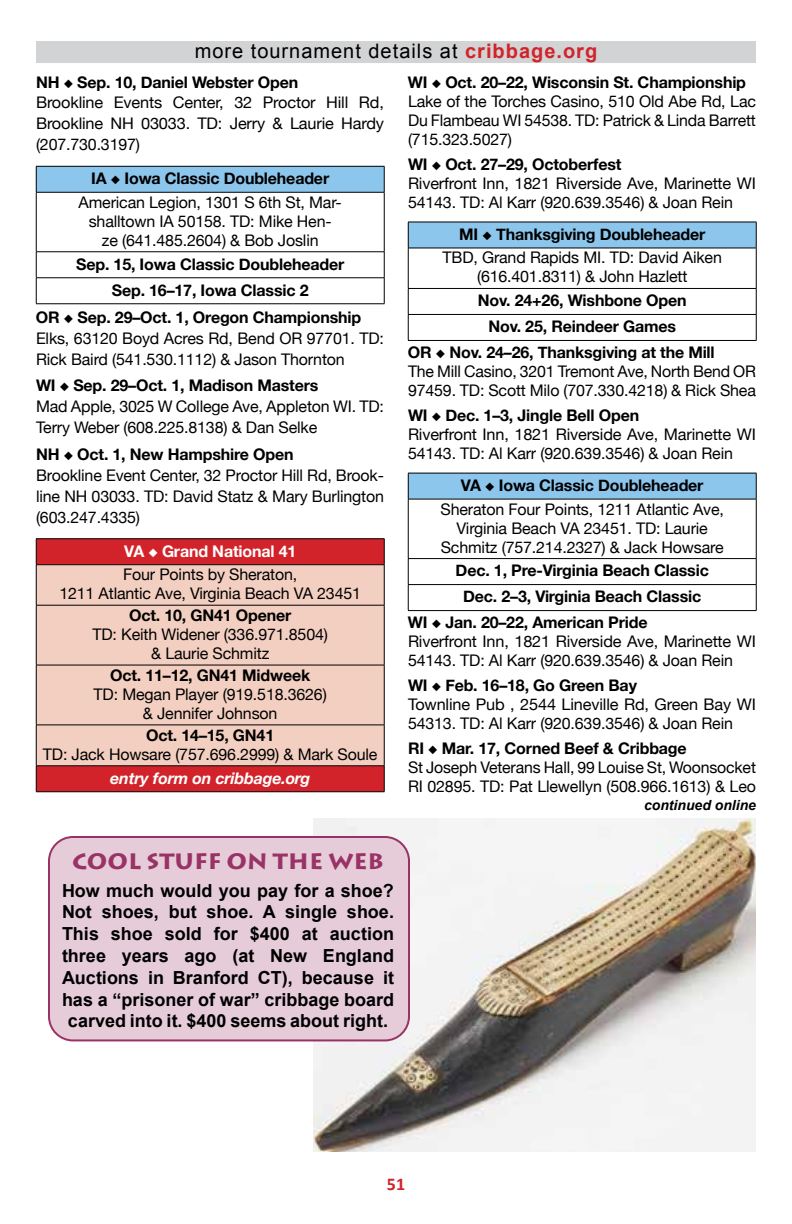
<style>
.page{position:relative;width:792px;height:1224px;background:#fff}
.page>*{position:absolute;margin:0;border:0;box-sizing:border-box;transform-origin:0 0}
.t1{font:700 26px "Lithos Pro";color:#936}
.t2{font:20px "Arial";letter-spacing:.05em;color:#000}
.t3{font:700 18px/21.8px "Arial";color:#000;text-align:center}
.t4{font:700 18px "Calibri";color:#d2232a}
.t5{font:16px/19px "Helvetica Neue";letter-spacing:-.01em;color:#000}
.t6{font:700 16px "Helvetica Neue";letter-spacing:-.01em;color:#000}
.t7{font:italic 700 16px "Helvetica Neue";letter-spacing:-.01em;color:#fff}
.t8{font:italic 700 14px "Arial";color:#000}
.s1{font-weight:700;color:#d2232a}
.s2{font-weight:700}
.s3{font-weight:700;color:#fff}
.s4{color:#fff}
</style>
<div class="page">
<div style="left:36px;top:41px;width:720px;height:22px;background:#d1d3d4"></div>
<div style="left:36px;top:166px;width:348px;height:26px;background:#8cc6ec"></div>
<hr style="left:36px;top:166px;width:348px;height:1px;background:#000">
<svg style="left:36px;top:167px;width:1px;height:25px"></svg>
<svg style="left:384px;top:167px;width:1px;height:25px"></svg>
<hr style="left:36px;top:192px;width:348px;height:1px;background:#000">
<hr style="left:36px;top:193px;width:1px;height:59px;background:#000">
<hr style="left:384px;top:193px;width:1px;height:59px;background:#000">
<hr style="left:36px;top:251px;width:348px;height:1px;background:#000">
<hr style="left:36px;top:277px;width:348px;height:1px;background:#000">
<svg style="left:36px;top:252px;width:1px;height:51px"></svg>
<svg style="left:384px;top:252px;width:1px;height:52px"></svg>
<hr style="left:36px;top:303px;width:348px;height:1px;background:#000">
<div style="left:37px;top:539px;width:347px;height:252px;background:#d2232a"></div>
<div style="left:37px;top:565px;width:347px;height:200px;background:#f3cfc1"></div>
<hr style="left:36px;top:538px;width:348px;height:1px;background:#000">
<svg style="left:36px;top:539px;width:1px;height:25px"></svg>
<svg style="left:384px;top:539px;width:1px;height:25px"></svg>
<hr style="left:36px;top:564px;width:348px;height:1px;background:#000">
<hr style="left:36px;top:565px;width:1px;height:40px;background:#000">
<hr style="left:384px;top:565px;width:1px;height:40px;background:#000">
<hr style="left:36px;top:605px;width:348px;height:1px;background:#000">
<hr style="left:36px;top:605px;width:1px;height:60px;background:#000">
<hr style="left:384px;top:605px;width:1px;height:60px;background:#000">
<hr style="left:36px;top:665px;width:348px;height:1px;background:#000">
<hr style="left:36px;top:665px;width:1px;height:60px;background:#000">
<hr style="left:384px;top:665px;width:1px;height:60px;background:#000">
<hr style="left:36px;top:725px;width:348px;height:1px;background:#000">
<hr style="left:36px;top:725px;width:1px;height:41px;background:#000">
<hr style="left:384px;top:725px;width:1px;height:41px;background:#000">
<hr style="left:36px;top:765px;width:348px;height:1px;background:#000">
<svg style="left:36px;top:766px;width:1px;height:25px"></svg>
<svg style="left:384px;top:766px;width:1px;height:26px"></svg>
<hr style="left:36px;top:791px;width:348px;height:1px;background:#000">
<div style="left:408px;top:222px;width:348px;height:26px;background:#8cc6ec"></div>
<hr style="left:408px;top:222px;width:348px;height:1px;background:#000">
<svg style="left:408px;top:222px;width:1px;height:26px"></svg>
<svg style="left:756px;top:222px;width:1px;height:26px"></svg>
<hr style="left:408px;top:248px;width:348px;height:1px;background:#000">
<hr style="left:408px;top:248px;width:1px;height:40px;background:#000">
<hr style="left:756px;top:248px;width:1px;height:40px;background:#000">
<hr style="left:408px;top:288px;width:348px;height:1px;background:#000">
<hr style="left:408px;top:314px;width:348px;height:1px;background:#000">
<svg style="left:408px;top:289px;width:1px;height:51px"></svg>
<svg style="left:756px;top:289px;width:1px;height:51px"></svg>
<hr style="left:408px;top:340px;width:348px;height:1px;background:#000">
<div style="left:408px;top:473px;width:348px;height:26px;background:#8cc6ec"></div>
<hr style="left:408px;top:473px;width:348px;height:1px;background:#000">
<svg style="left:408px;top:473px;width:1px;height:26px"></svg>
<svg style="left:756px;top:473px;width:1px;height:26px"></svg>
<hr style="left:408px;top:499px;width:348px;height:1px;background:#000">
<hr style="left:408px;top:499px;width:1px;height:59px;background:#000">
<hr style="left:756px;top:499px;width:1px;height:59px;background:#000">
<hr style="left:408px;top:558px;width:348px;height:1px;background:#000">
<hr style="left:408px;top:584px;width:348px;height:1px;background:#000">
<svg style="left:408px;top:559px;width:1px;height:51px"></svg>
<svg style="left:756px;top:559px;width:1px;height:51px"></svg>
<hr style="left:408px;top:610px;width:348px;height:1px;background:#000">
<img style="left:314px;top:818px;width:442px;height:334px">
<div style="left:49px;top:837px;width:360px;height:203px;background:#e6ccd9;border-radius:24px"></div>
<div style="left:48px;top:836px;width:362px;height:205px;border:2px solid #936;border-radius:24px"></div>
<p class="t2" style="left:195px;top:38px;width:404px">more tournament details at <span class="s1">cribbage.org</span></p>
<p class="t5" style="left:36px;top:72px;width:350px;line-height:20.8px"><span class="s2">NH</span> ◆ <span class="s2">Sep. 10, Daniel Webster Open<br></span>Brookline Events Center, 32 Proctor Hill Rd, Brookline NH 03033. TD: Jerry &amp; Laurie Hardy (207.730.3197)</p>
<p class="t5" style="left:79px;top:168px;width:265px;line-height:23.6px;text-align:center"><span class="s2">IA</span> ◆ <span class="s2">Iowa Classic Doubleheader<br></span>American Legion, 1301 S 6th St, Mar-</p>
<p class="t5" style="left:89px;top:212px;width:244px;text-align:center">shalltown IA 50158. TD: Mike Hen&shy;ze (641.485.2604) &amp; Bob Joslin</p>
<p class="t6" style="left:76px;top:251px;width:270px">Sep. 15, Iowa Classic Doubleheader</p>
<p class="t6" style="left:112px;top:277px;width:198px">Sep. 16–17, Iowa Classic 2</p>
<p class="t6" style="left:36px;top:305px;width:327px">OR ◆ Sep. 29–Oct. 1, Oregon Championship</p>
<p class="t5" style="left:36px;top:329px;width:350px;line-height:20.8px">Elks, 63120 Boyd Acres Rd, Bend OR 97701. TD:<br>Rick Baird (541.530.1112) &amp; Jason Thornton</p>
<p class="t5" style="left:36px;top:376px;width:350px;line-height:20.8px"><span class="s2">WI</span> ◆ <span class="s2">Sep. 29–Oct. 1, Madison Masters<br></span>Mad Apple, 3025 W College Ave, Appleton WI. TD:<br>Terry Weber (608.225.8138) &amp; Dan Selke</p>
<p class="t5" style="left:36px;top:445px;width:350px;line-height:20.8px"><span class="s2">NH</span> ◆ <span class="s2">Oct. 1, New Hampshire Open<br></span>Brookline Event Center, 32 Proctor Hill Rd, Brook&shy;line NH 03033. TD: David Statz &amp; Mary Burlington (603.247.4335)</p>
<p class="t5" style="left:123px;top:540px;width:176px;line-height:23.6px"><span class="s3">VA</span> <span class="s4">◆</span> <span class="s3">Grand National 41<br></span>Four Points by Sheraton,</p>
<p class="t5" style="left:59px;top:585px;width:303px">1211 Atlantic Ave, Virginia Beach VA 23451</p>
<p class="t6" style="left:129px;top:603px;width:164px">Oct. 10, GN41 Opener</p>
<p class="t5" style="left:93px;top:626px;width:237px;text-align:center">TD: Keith Widener (336.971.8504) &amp; Laurie Schmitz</p>
<p class="t6" style="left:110px;top:663px;width:202px">Oct. 11–12, GN41 Midweek</p>
<p class="t5" style="left:94px;top:686px;width:235px;text-align:center">TD: Megan Player (919.518.3626) &amp; Jennifer Johnson</p>
<p class="t6" style="left:146px;top:722px;width:130px">Oct. 14–15, GN41</p>
<p class="t5" style="left:43px;top:745px;width:336px">TD: Jack Howsare (757.696.2999) &amp; Mark Soule</p>
<p class="t7" style="left:110px;top:765px;width:202px">entry form on cribbage.org</p>
<p class="t5" style="left:408px;top:73px;width:350px"><span class="s2">WI</span> ◆ <span class="s2">Oct. 20–22, Wisconsin St. Championship </span>Lake of the Torches Casino, 510 Old Abe Rd, Lac Du Flambeau WI 54538. TD: Patrick &amp; Linda Barrett (715.323.5027)</p>
<p class="t5" style="left:408px;top:155px;width:350px"><span class="s2">WI</span> ◆ <span class="s2">Oct. 27–29, Octoberfest<br></span>Riverfront Inn, 1821 Riverside Ave, Marinette WI<br>54143. TD: Al Karr (920.639.3546) &amp; Joan Rein</p>
<p class="t5" style="left:443px;top:223px;width:281px;line-height:23.6px;text-align:center"><span class="s2">MI</span> ◆ <span class="s2">Thanksgiving Doubleheader<br></span>TBD, Grand Rapids MI. TD: David Aiken</p>
<p class="t5" style="left:477px;top:268px;width:212px">(616.401.8311) &amp; John Hazlett</p>
<p class="t6" style="left:478px;top:288px;width:210px">Nov. 24+26, Wishbone Open</p>
<p class="t6" style="left:488px;top:314px;width:189px">Nov. 25, Reindeer Games</p>
<p class="t6" style="left:408px;top:339px;width:308px">OR ◆ Nov. 24–26, Thanksgiving at the Mill</p>
<p class="t5" style="left:408px;top:362px;width:350px">The Mill Casino, 3201 Tremont Ave, North Bend OR<br>97459. TD: Scott Milo (707.330.4218) &amp; Rick Shea</p>
<p class="t5" style="left:408px;top:407px;width:350px"><span class="s2">WI</span> ◆ <span class="s2">Dec. 1–3, Jingle Bell Open<br></span>Riverfront Inn, 1821 Riverside Ave, Marinette WI<br>54143. TD: Al Karr (920.639.3546) &amp; Joan Rein</p>
<p class="t5" style="left:441px;top:474px;width:285px;line-height:23.6px;text-align:center"><span class="s2">VA</span> ◆ <span class="s2">Iowa Classic Doubleheader<br></span>Sheraton Four Points, 1211 Atlantic Ave,</p>
<p class="t5" style="left:441px;top:519px;width:284px;text-align:center">Virginia Beach VA 23451. TD: Laurie<br>Schmitz (757.214.2327) &amp; Jack Howsare</p>
<p class="t6" style="left:456px;top:558px;width:255px">Dec. 1, Pre-Virginia Beach Classic</p>
<p class="t6" style="left:463px;top:584px;width:240px">Dec. 2–3, Virginia Beach Classic</p>
<p class="t6" style="left:408px;top:610px;width:241px">WI ◆ Jan. 20–22, American Pride</p>
<p class="t5" style="left:408px;top:633px;width:350px">Riverfront Inn, 1821 Riverside Ave, Marinette WI<br>54143. TD: Al Karr (920.639.3546) &amp; Joan Rein</p>
<p class="t5" style="left:408px;top:677px;width:350px"><span class="s2">WI</span> ◆ <span class="s2">Feb. 16–18, Go Green Bay<br></span>Townline Pub , 2544 Lineville Rd, Green Bay WI<br>54313. TD: Al Karr (920.639.3546) &amp; Joan Rein</p>
<p class="t5" style="left:408px;top:740px;width:350px"><span class="s2">RI</span> ◆ <span class="s2">Mar. 17, Corned Beef &amp; Cribbage<br></span>St Joseph Veterans Hall, 99 Louise St, Woonsocket<br>RI 02895. TD: Pat Llewellyn (508.966.1613) &amp; Leo</p>
<p class="t8" style="left:644px;top:796px;width:114px">continued online</p>
<h1 class="t1" style="left:72px;top:844px;width:313px">COOL STUFF ON THE WEB</h1>
<p class="t3" style="left:62px;top:880px;width:334px">How much would you pay for a shoe?<br>Not shoes, but shoe. A single shoe.<br>This shoe sold for $400 at auction three years ago (at New England Auctions in Branford CT), because it has a “prisoner of war” cribbage board carved into it. $400 seems about right.</p>
<p class="t4" style="left:387px;top:1172px;width:20px">51</p>
</div>
